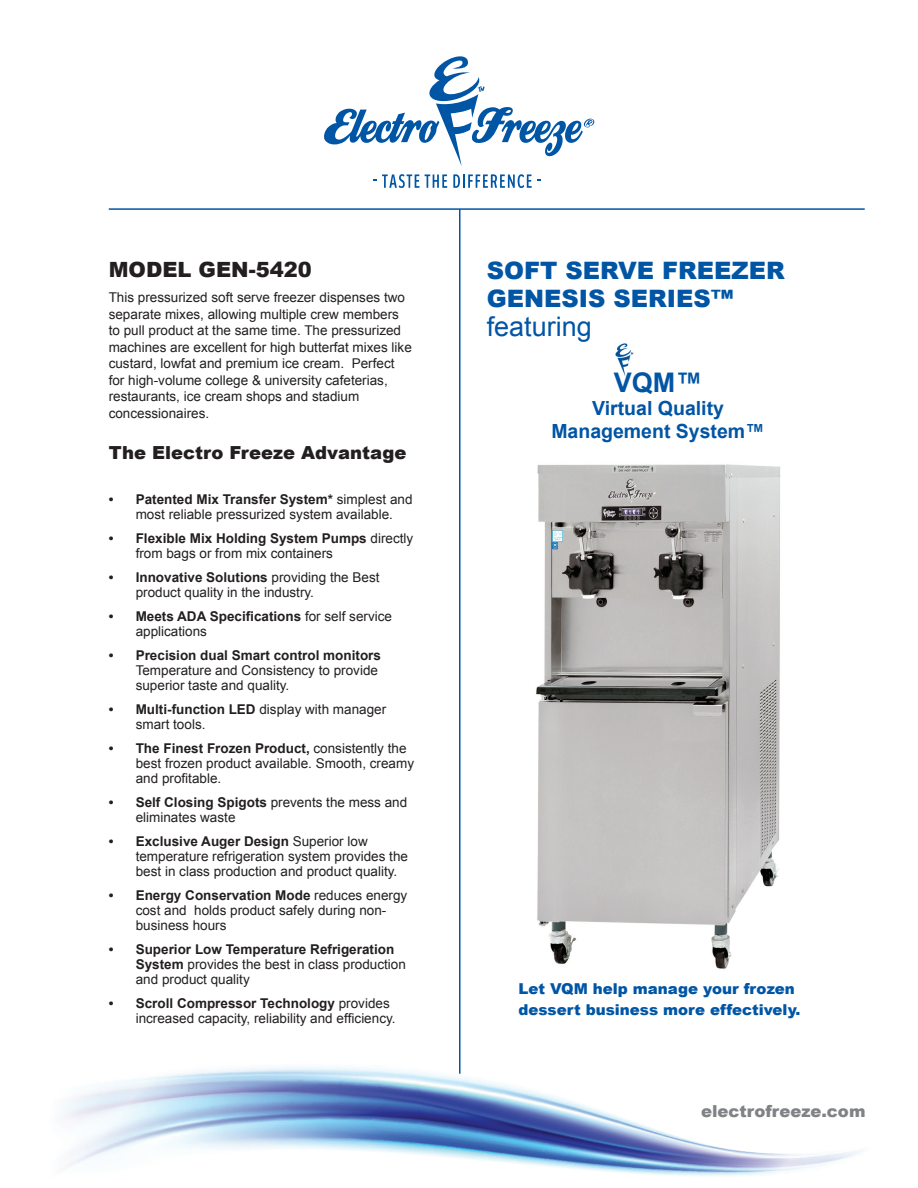
<style>
.page{position:relative;width:918px;height:1188px;background:#fff}
.page>*{position:absolute;margin:0;border:0;box-sizing:border-box;transform-origin:0 0}
.t1{font:27px "Arial";color:#0155a5}
.t2{font:700 27px "Arial";color:#0155a5}
.t3{font:900 24px "Arial";color:#0155a5}
.t4{font:900 21px "Arial";color:#231f20}
.t5{font:700 19.5px "Arial";color:#0155a5}
.t6{font:900 18px "Arial";color:#231f20}
.t7{font:900 16.5px "Arial";color:#808285}
.t8{font:900 15px/21.6px "Arial";color:#0155a5}
.t9{font:13.5px/15px "Arial";color:#231f20}
.s1{font-weight:700}
</style>
<div class="page">
<img style="left:615px;top:343px;width:19px;height:34px">
<hr style="left:459px;top:209px;width:1px;height:866px;background:#0155a5">
<img style="left:62px;top:1063px;width:802px;height:113px">
<svg style="left:324px;top:56px;width:270px;height:110px"></svg>
<svg style="left:374px;top:174px;width:45px;height:14px"></svg>
<svg style="left:425px;top:174px;width:22px;height:14px"></svg>
<svg style="left:453px;top:174px;width:88px;height:14px"></svg>
<hr style="left:109px;top:208px;width:756px;height:2px;background:#0155a5">
<img style="left:536px;top:464px;width:245px;height:505px">
<p class="t4" style="left:109px;top:254px;width:204px">MODEL GEN-5420</p>
<p class="t9" style="left:109px;top:289px;width:305px;line-height:16.5px">This pressurized soft serve freezer dispenses two separate mixes, allowing multiple crew members to pull product at the same time. The pressurized machines are excellent for high butterfat mixes like custard, lowfat and premium ice cream. Perfect for high-volume college &amp; university cafeterias, restaurants, ice cream shops and stadium concessionaires.</p>
<p class="t6" style="left:109px;top:439px;width:299px">The Electro Freeze Advantage</p>
<p class="t9" style="left:109px;top:492px;width:305px;text-align:center"><span class="s1">• Patented Mix Transfer System*</span> simplest and most reliable pressurized system available.</p>
<p class="t9" style="left:136px;top:531px;width:279px;text-indent:-27px"><span class="s1">• Flexible Mix Holding System Pumps</span> directly from bags or from mix containers</p>
<p class="t9" style="left:136px;top:570px;width:245px;text-indent:-27px"><span class="s1">• Innovative Solutions</span> providing the Best product quality in the industry.</p>
<p class="t9" style="left:136px;top:609px;width:258px;text-indent:-27px"><span class="s1">• Meets ADA Specifications</span> for self service applications</p>
<p class="t9" style="left:136px;top:648px;width:247px;text-indent:-27px"><span class="s1">• Precision dual Smart control monitors<br></span>Temperature and Consistency to provide superior taste and quality.</p>
<p class="t9" style="left:136px;top:702px;width:252px;text-indent:-27px"><span class="s1">• Multi-function LED</span> display with manager smart tools.</p>
<p class="t9" style="left:136px;top:741px;width:280px;text-indent:-27px"><span class="s1">• The Finest Frozen Product,</span> consistently the best frozen product available. Smooth, creamy and profitable.</p>
<p class="t9" style="left:136px;top:795px;width:273px;text-indent:-27px"><span class="s1">• Self Closing Spigots</span> prevents the mess and eliminates waste</p>
<p class="t9" style="left:136px;top:834px;width:274px;text-indent:-27px"><span class="s1">• Exclusive Auger Design</span> Superior low temperature refrigeration system provides the best in class production and product quality.</p>
<p class="t9" style="left:136px;top:888px;width:273px;text-indent:-27px"><span class="s1">• Energy Conservation Mode</span> reduces energy cost and holds product safely during non&shy;business hours</p>
<p class="t9" style="left:136px;top:942px;width:272px;text-indent:-27px"><span class="s1">• Superior Low Temperature Refrigeration<br>System</span> provides the best in class production and product quality</p>
<p class="t9" style="left:136px;top:996px;width:261px;text-indent:-27px"><span class="s1">• Scroll Compressor Technology</span> provides increased capacity, reliability and efficiency.</p>
<p class="t3" style="left:487px;top:253px;width:300px">SOFT SERVE FREEZER</p>
<p class="t3" style="left:487px;top:281px;width:248px">GENESIS SERIES™</p>
<p class="t1" style="left:487px;top:309px;width:107px">featuring</p>
<p class="t2" style="left:614px;top:364px;width:90px">VQM™</p>
<p class="t5" style="left:592px;top:395px;width:133px">Virtual Quality</p>
<p class="t5" style="left:551px;top:419px;width:215px">Management System™</p>
<p class="t8" style="left:518px;top:977px;width:284px">Let VQM help manage your frozen dessert business more effectively.</p>
<p class="t7" style="left:701px;top:1099px;width:166px">electrofreeze.com</p>
</div>
